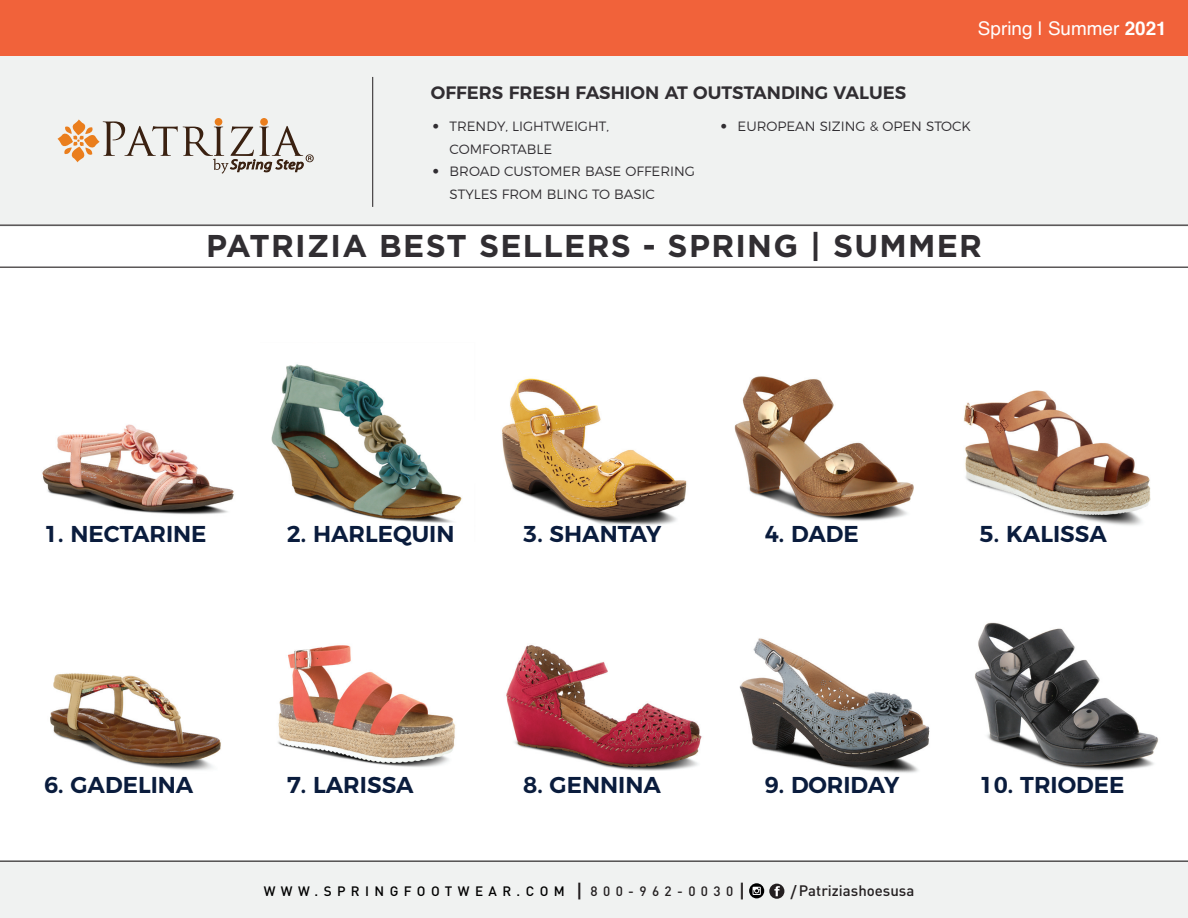
<style>
.page{position:relative;width:1188px;height:918px;background:#fff}
.page>*{position:absolute;margin:0;border:0;box-sizing:border-box;transform-origin:0 0}
.t1{font:700 31.5px "Gotham";letter-spacing:.04em;color:#312e32}
.t2{font:600 22.95px "Montserrat";color:#0a1c3d}
.t3{font:18.9px "Helvetica";color:#fff}
.t4{font:600 18px "Montserrat";color:#312e32}
.t5{font:500 15px "DIN";color:#231f20}
.t6{font:300 13.5px/22.5px "Montserrat";color:#312e32}
.t7{font:500 13.5px "DIN";letter-spacing:.4em;color:#000}
.s1{font-weight:700}
.s2{font-family:"Helvetica Neue LT Pro";font-weight:100;font-stretch:expanded}
.s3{font-size:19.5px;color:#231f20}
.s4{color:#231f20}
.s5{font-size:16.5px}
</style>
<div class="page">
<img style="left:974px;top:622px;width:185px;height:148px">
<img style="left:964px;top:390px;width:187px;height:136px">
<img style="left:42px;top:424px;width:192px;height:91px">
<img style="left:502px;top:378px;width:185px;height:147px">
<img style="left:278px;top:645px;width:178px;height:122px">
<img style="left:271px;top:364px;width:191px;height:159px">
<img style="left:506px;top:645px;width:196px;height:126px">
<img style="left:734px;top:376px;width:180px;height:145px">
<div style="left:0;top:860px;width:1188px;height:58px;background:#f0f2f1"></div>
<div style="left:0;top:0;width:1188px;height:227px;background:#f0f2f1"></div>
<hr style="left:372px;top:77px;width:1px;height:130px;background:#231f20">
<hr style="left:0;top:267px;width:1188px;height:1px;background:#231f20">
<hr style="left:0;top:225px;width:1188px;height:1px;background:#231f20">
<svg style="left:57px;top:119px;width:257px;height:55px"></svg>
<div style="left:0;top:0;width:1188px;height:56px;background:#f1623a"></div>
<svg style="left:749px;top:883px;width:15px;height:15px"></svg>
<svg style="left:753px;top:887px;width:8px;height:8px"></svg>
<div style="left:769px;top:884px;width:15px;height:15px;background:#231f20;border-radius:50%"></div>
<svg style="left:774px;top:886px;width:6px;height:10px"></svg>
<img style="left:739px;top:638px;width:191px;height:135px">
<img style="left:50px;top:673px;width:171px;height:97px">
<hr style="left:0;top:861px;width:1188px;height:1px;background:#231f20">
<h3 class="t3" style="left:978px;top:14px;width:190px">Spring | Summer <span class="s1">2021</span></h3>
<h3 class="t4" style="left:431px;top:78px;width:477px">OFFERS FRESH FASHION AT OUTSTANDING VALUES</h3>
<p class="t6" style="left:450px;top:114px;width:161px;text-indent:-17px"><span class="s2">•</span> TRENDY, LIGHTWEIGHT,<br>COMFORTABLE</p>
<p class="t6" style="left:450px;top:159px;width:247px;text-indent:-17px"><span class="s2">•</span> BROAD CUSTOMER BASE OFFERING<br>STYLES FROM BLING TO BASIC</p>
<p class="t6" style="left:721px;top:114px;width:252px"><span class="s2">•</span> EUROPEAN SIZING &amp; OPEN STOCK</p>
<h1 class="t1" style="left:206px;top:225px;width:777px">PATRIZIA BEST SELLERS - SPRING | SUMMER</h1>
<h2 class="t2" style="left:44px;top:515px;width:164px">1. NECTARINE</h2>
<h2 class="t2" style="left:287px;top:515px;width:169px">2. HARLEQUIN</h2>
<h2 class="t2" style="left:523px;top:515px;width:140px">3. SHANTAY</h2>
<h2 class="t2" style="left:765px;top:515px;width:96px">4. DADE</h2>
<h2 class="t2" style="left:980px;top:515px;width:129px">5. KALISSA</h2>
<h2 class="t2" style="left:44px;top:766px;width:151px">6. GADELINA</h2>
<h2 class="t2" style="left:287px;top:766px;width:128px">7. LARISSA</h2>
<h2 class="t2" style="left:523px;top:766px;width:139px">8. GENNINA</h2>
<h2 class="t2" style="left:765px;top:766px;width:136px">9. DORIDAY</h2>
<p class="t7" style="left:264px;top:883px;width:483px">WWW.SPRINGFOOTWEAR.COM <span class="s3">|</span> <span class="s4">800-962-0030</span><span class="s3">|</span></p>
<p class="t5" style="left:791px;top:881px;width:125px"><span class="s5">/</span>Patriziashoesusa</p>
<h2 class="t2" style="left:980px;top:766px;width:146px">10. TRIODEE</h2>
</div>
